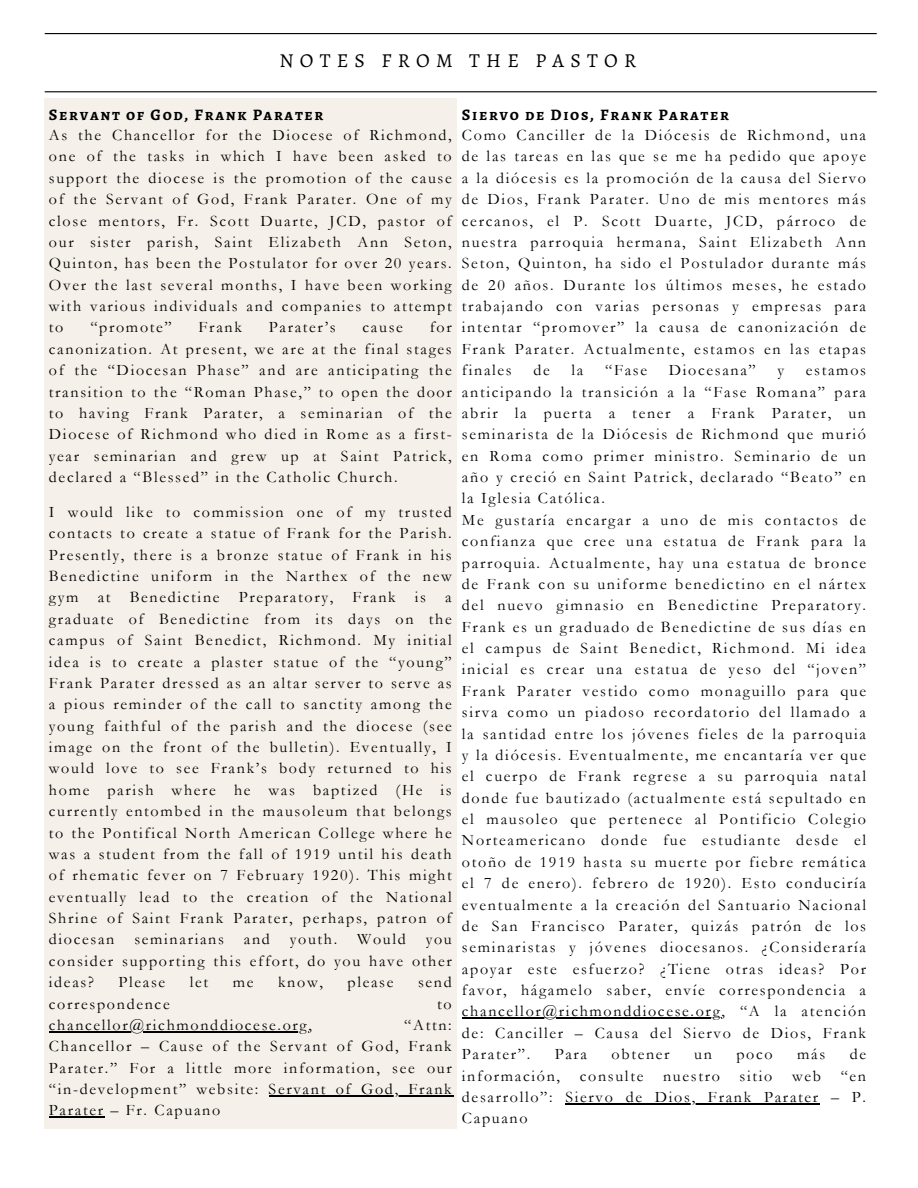
<style>
.page{position:relative;width:918px;height:1188px;background:#fff}
.page>*{position:absolute;margin:0;border:0;box-sizing:border-box;transform-origin:0 0}
.t1{font:19.8px "Alegreya SC";letter-spacing:.315em;color:#000}
.t2{font:16.05px/21.3px "Garamond";letter-spacing:.105em;color:#000;text-align:justify}
.t3{font:700 16.05px "Alegreya SC";letter-spacing:.105em;color:#000}
</style>
<div class="page">
<hr style="left:45px;top:33px;width:832px;height:1px;background:#000">
<hr style="left:45px;top:91px;width:832px;height:1px;background:#000">
<div style="left:45px;top:98px;width:413px;height:1031px;background:#f5f0ea"></div>
<hr style="left:49px;top:1031px;width:260px;height:1px;background:#000">
<hr style="left:269px;top:1095px;width:185px;height:1px;background:#000">
<hr style="left:49px;top:1117px;width:56px;height:1px;background:#000">
<hr style="left:462px;top:1018px;width:260px;height:1px;background:#000">
<hr style="left:565px;top:1103px;width:255px;height:1px;background:#000">
<p class="t1" style="left:279px;top:47px;width:358px">NOTES FROM THE PASTOR</p>
<p class="t3" style="left:49px;top:103px;width:276px">Servant of God, Frank Parater</p>
<p class="t2" style="left:49px;top:125px;width:404px">As the Chancellor for the Diocese of Richmond, one of the tasks in which I have been asked to support the diocese is the promotion of the cause of the Servant of God, Frank Parater. One of my close mentors, Fr. Scott Duarte, JCD, pastor of our sister parish, Saint Elizabeth Ann Seton, Quinton, has been the Postulator for over 20 years.<br>Over the last several months, I have been working with various individuals and companies to attempt to</p>
<p class="t2" style="left:49px;top:317px;width:404px;text-indent:381px">for canonization. At present, we are at the final stages of the “Diocesan Phase” and are anticipating the transition to the “Roman Phase,” to open the door to having Frank Parater, a seminarian of the Diocese of Richmond who died in Rome as a first&shy;year seminarian and grew up at Saint Patrick, declared a “Blessed” in the Catholic Church.</p>
<p class="t2" style="left:49px;top:501px;width:404px">I would like to commission one of my trusted contacts to create a statue of Frank for the Parish.<br>Presently, there is a bronze statue of Frank in his Benedictine uniform in the Narthex of the new gym at Benedictine Preparatory, Frank is a graduate of Benedictine from its days on the campus of Saint Benedict, Richmond. My initial idea is to create a plaster statue of the “young” Frank Parater dressed as an altar server to serve as a pious reminder of the call to sanctity among the young faithful of the parish and the diocese (see image on the front of the bulletin). Eventually, I would love to see Frank’s body returned to his home parish where he was baptized (He is currently entombed in the mausoleum that belongs to the Pontifical North American College where he was a student from the fall of 1919 until his death of rhematic fever on 7 February 1920). This might eventually lead to the creation of the National Shrine of Saint Frank Parater, perhaps, patron of diocesan seminarians and youth. Would you consider supporting this effort, do you have other ideas?</p>
<p class="t2" style="left:90px;top:317px;width:83px">“promote”</p>
<p class="t2" style="left:199px;top:317px;width:45px">Frank</p>
<p class="t2" style="left:269px;top:317px;width:68px">Parater’s</p>
<p class="t2" style="left:363px;top:317px;width:42px">cause</p>
<p class="t2" style="left:118px;top:972px;width:48px">Please</p>
<p class="t2" style="left:190px;top:972px;width:20px">let</p>
<p class="t2" style="left:233px;top:972px;width:22px">me</p>
<p class="t2" style="left:278px;top:972px;width:46px">know,</p>
<p class="t2" style="left:347px;top:972px;width:48px">please</p>
<p class="t2" style="left:418px;top:972px;width:35px">send</p>
<p class="t2" style="left:49px;top:993px;width:122px">correspondence</p>
<p class="t2" style="left:437px;top:993px;width:16px">to</p>
<p class="t2" style="left:49px;top:1014px;width:265px">chancellor@richmonddiocese.org,</p>
<p class="t2" style="left:49px;top:1014px;width:404px;text-indent:355px">“Attn:<br>Chancellor – Cause of the Servant of God, Frank Parater.” For a little more information, see our “in-development” website: Servant of God, Frank Parater – Fr. Capuano</p>
<p class="t3" style="left:462px;top:103px;width:269px">Siervo de Dios, Frank Parater</p>
<p class="t2" style="left:462px;top:125px;width:406px">Como Canciller de la Diócesis de Richmond, una de las tareas en las que se me ha pedido que apoye a la diócesis es la promoción de la causa del Siervo de Dios, Frank Parater. Uno de mis mentores más cercanos, el P. Scott Duarte, JCD, párroco de nuestra parroquia hermana, Saint Elizabeth Ann Seton, Quinton, ha sido el Postulador durante más de 20 años. Durante los últimos meses, he estado trabajando con varias personas y empresas para intentar “promover” la causa de canonización de Frank Parater. Actualmente, estamos en las etapas finales</p>
<p class="t2" style="left:534px;top:360px;width:18px">de</p>
<p class="t2" style="left:572px;top:360px;width:13px">la</p>
<p class="t2" style="left:605px;top:360px;width:43px">“Fase</p>
<p class="t2" style="left:669px;top:360px;width:88px">Diocesana”</p>
<p class="t2" style="left:777px;top:360px;width:8px">y</p>
<p class="t2" style="left:462px;top:360px;width:406px;text-align:left;text-indent:344px">estamos anticipando la transición a la “Fase Romana” para abrir la puerta a tener a Frank Parater, un seminarista de la Diócesis de Richmond que murió en Roma como primer ministro. Seminario de un año y creció en Saint Patrick, declarado “Beato” en la Iglesia Católica.<br>Me gustaría encargar a uno de mis contactos de confianza que cree una estatua de Frank para la parroquia. Actualmente, hay una estatua de bronce de Frank con su uniforme benedictino en el nártex del nuevo gimnasio en Benedictine Preparatory.<br>Frank es un graduado de Benedictine de sus días en el campus de Saint Benedict, Richmond. Mi idea inicial es crear una estatua de yeso del “joven” Frank Parater vestido como monaguillo para que sirva como un piadoso recordatorio del llamado a la santidad entre los jóvenes fieles de la parroquia y la diócesis. Eventualmente, me encantaría ver que el cuerpo de Frank regrese a su parroquia natal donde fue bautizado (actualmente está sepultado en el mausoleo que pertenece al Pontificio Colegio Norteamericano donde fue estudiante desde el otoño de 1919 hasta su muerte por fiebre remática el 7 de enero). febrero de 1920). Esto conduciría eventualmente a la creación del Santuario Nacional de San Francisco Parater, quizás patrón de los seminaristas y jóvenes diocesanos. ¿Consideraría apoyar este esfuerzo? ¿Tiene otras ideas? Por favor, hágamelo saber, envíe correspondencia a chancellor@richmonddiocese.org, “A la atención de: Canciller – Causa del Siervo de Dios, Frank Parater”.</p>
<p class="t2" style="left:555px;top:1044px;width:34px">Para</p>
<p class="t2" style="left:612px;top:1044px;width:60px">obtener</p>
<p class="t2" style="left:694px;top:1044px;width:19px">un</p>
<p class="t2" style="left:736px;top:1044px;width:38px">poco</p>
<p class="t2" style="left:797px;top:1044px;width:30px">más</p>
<p class="t2" style="left:462px;top:1044px;width:406px;text-indent:388px">de información, consulte nuestro sitio web “en desarrollo”: Siervo de Dios, Frank Parater – P.<br>Capuano</p>
</div>
